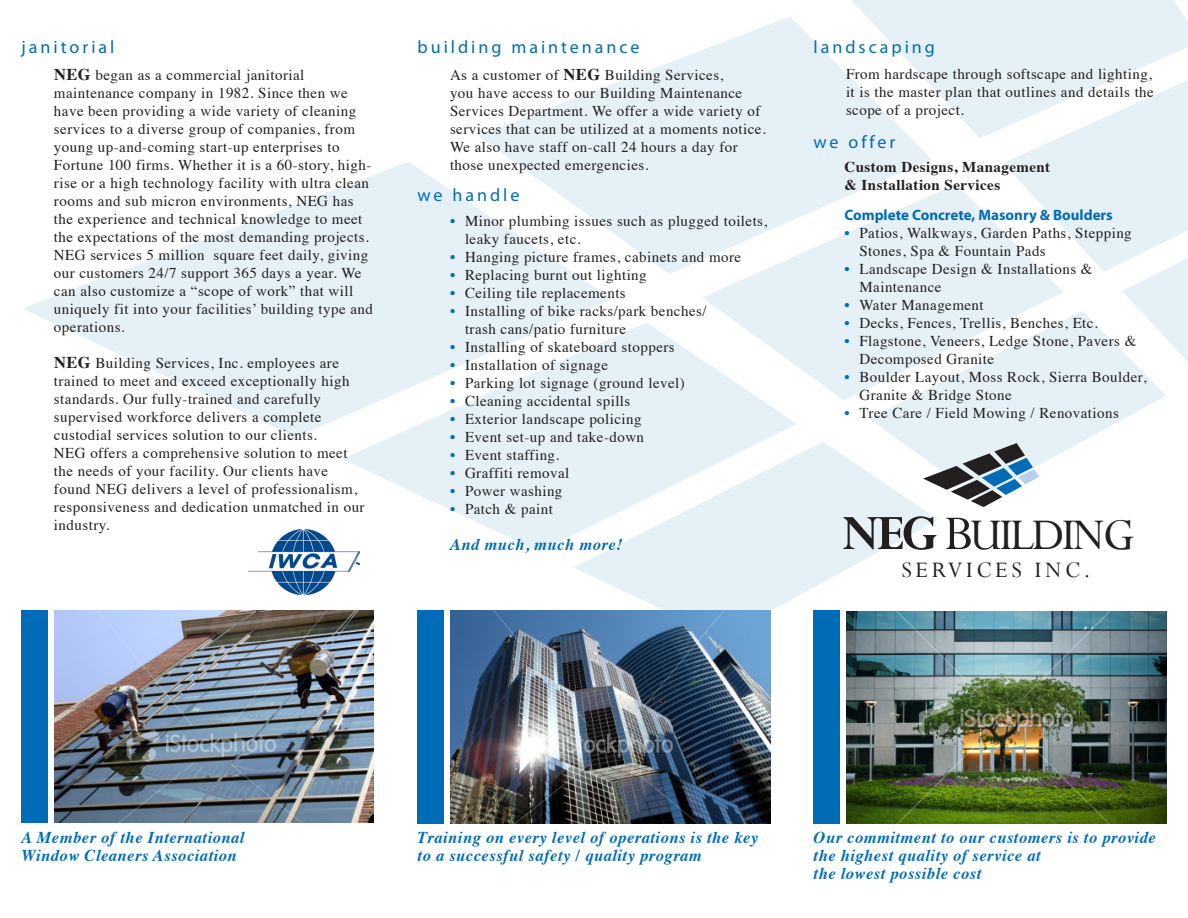
<style>
.page{position:relative;width:1188px;height:918px;background:#fff}
.page>*{position:absolute;margin:0;border:0;box-sizing:border-box;transform-origin:0 0}
.t1{font:48.9px "Perpetua";letter-spacing:-.05em;color:#231f20}
.t2{font:24.75px "Perpetua";letter-spacing:.15em;color:#231f20}
.t3{font:18px "Myriad Pro";letter-spacing:.165em;color:#006cb7}
.t4{font:italic 700 16.5px/18px "Times";letter-spacing:.03em;color:#006cb7}
.t5{font:15px/18px "Times";letter-spacing:.03em;color:#231f20}
.t6{font:700 15px/18px "Times";letter-spacing:.03em;color:#231f20}
.t7{font:700 15px "Myriad Pro";color:#006cb7}
.s1{font-weight:700;font-size:16.5px}
.s2{color:#006cb7}
.s3{font-weight:700;font-size:54.45px}
.s4{font-size:54.45px}
</style>
<div class="page">
<svg style="left:23px;top:162px;width:588px;height:275px;fill:#e6f0f7"></svg>
<svg style="left:478px;top:17px;width:453px;height:257px;fill:#e6f0f7"></svg>
<svg style="left:847px;top:0;width:341px;height:138px;fill:#e6f0f7"></svg>
<svg style="left:342px;top:322px;width:454px;height:230px;fill:#e6f0f7"></svg>
<svg style="left:702px;top:184px;width:301px;height:217px;fill:#e6f0f7"></svg>
<svg style="left:573px;top:442px;width:365px;height:195px;fill:#e6f0f7"></svg>
<svg style="left:869px;top:311px;width:297px;height:187px;fill:#e6f0f7"></svg>
<svg style="left:1003px;top:67px;width:185px;height:310px"></svg>
<div style="left:22px;top:610px;width:26px;height:212px;background:#006cb7"></div>
<div style="left:418px;top:610px;width:26px;height:214px;background:#006cb7"></div>
<div style="left:814px;top:610px;width:26px;height:214px;background:#006cb7"></div>
<svg style="left:923px;top:443px;width:116px;height:64px"></svg>
<img style="left:55px;top:610px;width:319px;height:212px">
<img style="left:249px;top:529px;width:110px;height:66px">
<img style="left:450px;top:610px;width:320px;height:214px">
<img style="left:846px;top:611px;width:320px;height:212px">
<p class="t3" style="left:22px;top:37px;width:94px">janitorial</p>
<p class="t5" style="left:54px;top:65px;width:320px"><span class="s1">NEG</span> began as a commercial janitorial maintenance company in 1982. Since then we have been providing a wide variety of cleaning services to a diverse group of companies, from young up-and-coming start-up enterprises to Fortune 100 firms. Whether it is a 60-story, high&shy;rise or a high technology facility with ultra clean rooms and sub micron environments, NEG has the experience and technical knowledge to meet the expectations of the most demanding projects.<br>NEG services 5 million square feet daily, giving our customers 24/7 support 365 days a year. We can also customize a “scope of work” that will uniquely fit into your facilities’ building type and operations.</p>
<p class="t5" style="left:54px;top:353px;width:312px"><span class="s1">NEG</span> Building Services, Inc. employees are trained to meet and exceed exceptionally high standards. Our fully-trained and carefully supervised workforce delivers a complete custodial services solution to our clients.<br>NEG offers a comprehensive solution to meet the needs of your facility. Our clients have found NEG delivers a level of professionalism, responsiveness and dedication unmatched in our industry.</p>
<p class="t3" style="left:418px;top:37px;width:223px">building maintenance</p>
<p class="t5" style="left:450px;top:65px;width:317px">As a customer of <span class="s1">NEG</span> Building Services,<br>you have access to our Building Maintenance Services Department. We offer a wide variety of services that can be utilized at a moments notice.<br>We also have staff on-call 24 hours a day for those unexpected emergencies.</p>
<p class="t3" style="left:418px;top:185px;width:103px">we handle</p>
<p class="t5" style="left:465px;top:210px;width:304px;text-indent:-15px"><span class="s2">•</span> Minor plumbing issues such as plugged toilets, leaky faucets, etc.</p>
<p class="t5" style="left:450px;top:246px;width:293px"><span class="s2">•</span> Hanging picture frames, cabinets and more</p>
<p class="t5" style="left:450px;top:264px;width:198px"><span class="s2">•</span> Replacing burnt out lighting</p>
<p class="t5" style="left:450px;top:282px;width:177px"><span class="s2">•</span> Ceiling tile replacements</p>
<p class="t5" style="left:465px;top:300px;width:243px;text-indent:-15px"><span class="s2">•</span> Installing of bike racks/park benches/ trash cans/patio furniture</p>
<p class="t5" style="left:450px;top:336px;width:226px"><span class="s2">•</span> Installing of skateboard stoppers</p>
<p class="t5" style="left:450px;top:354px;width:160px"><span class="s2">•</span> Installation of signage</p>
<p class="t5" style="left:450px;top:372px;width:236px"><span class="s2">•</span> Parking lot signage (ground level)</p>
<p class="t5" style="left:450px;top:390px;width:182px"><span class="s2">•</span> Cleaning accidental spills</p>
<p class="t5" style="left:450px;top:408px;width:193px"><span class="s2">•</span> Exterior landscape policing</p>
<p class="t5" style="left:450px;top:426px;width:196px"><span class="s2">•</span> Event set-up and take-down</p>
<p class="t5" style="left:450px;top:444px;width:111px"><span class="s2">•</span> Event staffing.</p>
<p class="t5" style="left:450px;top:462px;width:121px"><span class="s2">•</span> Graffiti removal</p>
<p class="t5" style="left:450px;top:480px;width:114px"><span class="s2">•</span> Power washing</p>
<p class="t5" style="left:450px;top:498px;width:104px"><span class="s2">•</span> Patch &amp; paint</p>
<p class="t4" style="left:450px;top:534px;width:174px">And much, much more!</p>
<p class="t3" style="left:814px;top:37px;width:123px">landscaping</p>
<p class="t5" style="left:846px;top:63px;width:309px">From hardscape through softscape and lighting, it is the master plan that outlines and details the scope of a project.</p>
<p class="t3" style="left:814px;top:133px;width:83px">we offer</p>
<p class="t6" style="left:844px;top:156px;width:207px">Custom Designs, Management &amp; Installation Services</p>
<p class="t7" style="left:844px;top:206px;width:270px">Complete Concrete, Masonry &amp; Boulders</p>
<p class="t5" style="left:860px;top:222px;width:274px;text-indent:-15px"><span class="s2">•</span> Patios, Walkways, Garden Paths, Stepping<br>Stones, Spa &amp; Fountain Pads</p>
<p class="t5" style="left:860px;top:258px;width:235px;text-indent:-15px"><span class="s2">•</span> Landscape Design &amp; Installations &amp;<br>Maintenance</p>
<p class="t5" style="left:844px;top:294px;width:141px"><span class="s2">•</span> Water Management</p>
<p class="t5" style="left:844px;top:312px;width:255px"><span class="s2">•</span> Decks, Fences, Trellis, Benches, Etc.</p>
<p class="t5" style="left:860px;top:330px;width:278px;text-indent:-15px"><span class="s2">•</span> Flagstone, Veneers, Ledge Stone, Pavers &amp;<br>Decomposed Granite</p>
<p class="t5" style="left:860px;top:366px;width:288px;text-indent:-15px"><span class="s2">•</span> Boulder Layout, Moss Rock, Sierra Boulder,<br>Granite &amp; Bridge Stone</p>
<p class="t5" style="left:844px;top:402px;width:276px"><span class="s2">•</span> Tree Care / Field Mowing / Renovations</p>
<h1 class="t1" style="left:843px;top:504px;width:294px"><span class="s3">NEG</span> <span class="s4">B</span>UILDING</h1>
<h2 class="t2" style="left:902px;top:554px;width:191px">SERVICES INC.</h2>
<p class="t4" style="left:22px;top:827px;width:224px">A Member of the International<br>Window Cleaners Association</p>
<p class="t4" style="left:418px;top:827px;width:342px">Training on every level of operations is the key to a successful safety / quality program</p>
<p class="t4" style="left:814px;top:827px;width:344px">Our commitment to our customers is to provide the highest quality of service at<br>the lowest possible cost</p>
</div>
